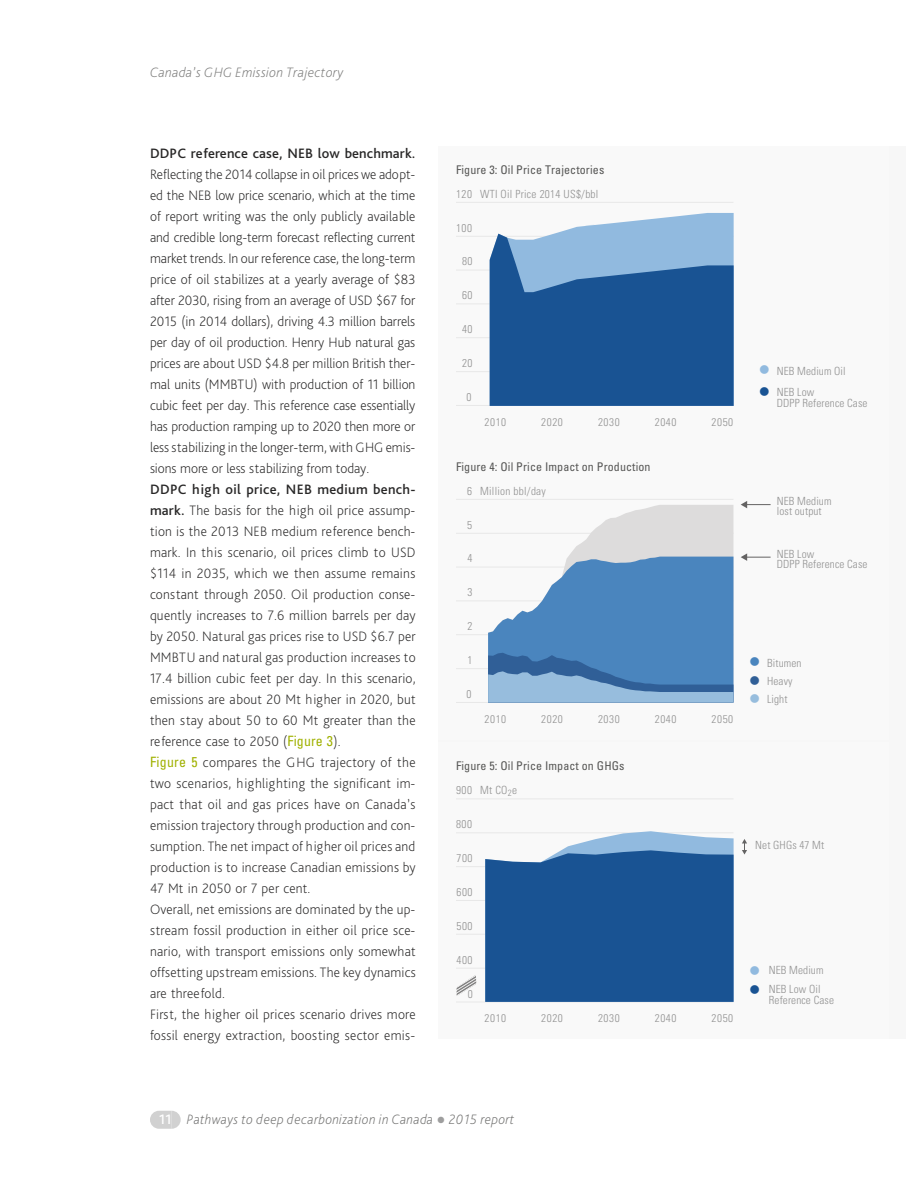
<style>
.page{position:relative;width:906px;height:1185px;background:#fff}
.page>*{position:absolute;margin:0;border:0;box-sizing:border-box;transform-origin:0 0}
.t1{font:15px "Wingdings";color:#91badf}
.t2{font:15px "Wingdings";color:#195393}
.t3{font:15px "Wingdings";color:#305f97}
.t4{font:15px "Wingdings";color:#4a85be}
.t5{font:15px "Wingdings";color:#97bddd}
._00_DDPP_Normal{font:200 14.25px/21px "Bliss Pro";letter-spacing:.015em;color:#282727;text-align:justify}
._00_DDPP_Normal_cond{font:200 14.25px/21px "Bliss Pro";letter-spacing:-.005em;color:#282727;text-align:justify}
.t6{font:italic 200 14.25px "Bliss Pro";letter-spacing:.025em;color:#737372}
.t7{font:italic 200 14.25px "Bliss Pro";letter-spacing:.02em;color:#7e7e7d}
.t8{font:condensed 12px "Univers LT Std";letter-spacing:.01em;color:#575756}
.t9{font:300 condensed 11.25px/10.5px "Univers LT Std";letter-spacing:.01em;color:#929292}
.t10{font:300 condensed 11.1px "Univers LT Std";letter-spacing:.05em;color:#929292}
.s1{font-weight:500}
.s2{font-family:"Univers LT Std";font-weight:400;font-stretch:condensed;color:#a0b100}
.s3{font-weight:500;font-style:normal;color:#fff}
</style>
<div class="page">
<div style="left:159px;top:1111px;width:13px;height:18px;background:#d1d1d1"></div>
<svg style="left:150px;top:1111px;width:9px;height:18px"></svg>
<svg style="left:172px;top:1111px;width:9px;height:18px"></svg>
<div style="left:438px;top:146px;width:468px;height:297px;background:#f7f7f7"></div>
<hr style="left:456px;top:405px;width:278px;height:1px;background:#e8e8e8">
<hr style="left:456px;top:371px;width:278px;height:1px;background:#e8e8e8">
<hr style="left:456px;top:337px;width:278px;height:1px;background:#e8e8e8">
<hr style="left:456px;top:304px;width:278px;height:1px;background:#e8e8e8">
<hr style="left:456px;top:270px;width:278px;height:1px;background:#e8e8e8">
<hr style="left:456px;top:236px;width:278px;height:1px;background:#e8e8e8">
<hr style="left:456px;top:202px;width:278px;height:1px;background:#e8e8e8">
<svg style="left:498px;top:213px;width:236px;height:21px"></svg>
<svg style="left:490px;top:234px;width:244px;height:172px;background:#346aa4"></svg>
<div style="left:438px;top:443px;width:468px;height:299px;background:#f7f7f7"></div>
<hr style="left:456px;top:702px;width:278px;height:1px;background:#e8e8e8">
<hr style="left:456px;top:668px;width:278px;height:1px;background:#e8e8e8">
<hr style="left:456px;top:634px;width:278px;height:1px;background:#e8e8e8">
<hr style="left:456px;top:601px;width:278px;height:1px;background:#e8e8e8">
<hr style="left:456px;top:567px;width:278px;height:1px;background:#e8e8e8">
<hr style="left:456px;top:533px;width:278px;height:1px;background:#e8e8e8">
<hr style="left:456px;top:499px;width:278px;height:1px;background:#e8e8e8">
<svg style="left:568px;top:505px;width:165px;height:52px;fill:#dddcdc"></svg>
<svg style="left:488px;top:557px;width:245px;height:146px;background:#6696c5"></svg>
<svg style="left:741px;top:501px;width:30px;height:7px"></svg>
<svg style="left:741px;top:553px;width:30px;height:8px"></svg>
<div style="left:438px;top:742px;width:468px;height:298px;background:#f7f7f7"></div>
<hr style="left:456px;top:1002px;width:278px;height:1px;background:#e8e8e8">
<hr style="left:456px;top:968px;width:278px;height:1px;background:#e8e8e8">
<hr style="left:456px;top:934px;width:278px;height:1px;background:#e8e8e8">
<hr style="left:456px;top:900px;width:278px;height:1px;background:#e8e8e8">
<hr style="left:456px;top:866px;width:278px;height:1px;background:#e8e8e8">
<hr style="left:456px;top:833px;width:278px;height:1px;background:#e8e8e8">
<hr style="left:456px;top:799px;width:278px;height:1px;background:#e8e8e8">
<svg style="left:485px;top:831px;width:249px;height:171px;background:#32669f"></svg>
<svg style="left:742px;top:839px;width:5px;height:16px"></svg>
<svg style="left:457px;top:975px;width:19px;height:21px"></svg>
<p class="t7" style="left:150px;top:63px;width:195px">Canada’s GHG Emission Trajectory</p>
<p class="_00_DDPP_Normal_cond" style="left:150px;top:142px;width:267px"><span class="s1">DDPC reference case, NEB low benchmark.<br></span>Reflecting the 2014 collapse in oil prices we adopt&shy;ed the NEB low price scenario, which at the time of report writing was the only publicly available and credible long-term forecast reflecting current market trends. In our reference case, the long-term price of oil stabilizes at a yearly average of $83 after 2030, rising from an average of USD $67 for 2015 (in 2014 dollars), driving 4.3 million barrels per day of oil production. Henry Hub natural gas prices are about USD $4.8 per million British ther&shy;mal units (MMBTU) with production of 11 billion cubic feet per day. This reference case essentially has production ramping up to 2020 then more or less stabilizing in the longer-term, with GHG emis&shy;sions more or less stabilizing from today.</p>
<p class="_00_DDPP_Normal" style="left:150px;top:478px;width:267px"><span class="s1">DDPC high oil price, NEB medium bench&shy;mark.</span> The basis for the high oil price assump&shy;tion is the 2013 NEB medium reference bench&shy;mark. In this scenario, oil prices climb to USD $114 in 2035, which we then assume remains constant through 2050. Oil production conse&shy;quently increases to 7.6 million barrels per day by 2050. Natural gas prices rise to USD $6.7 per MMBTU and natural gas production increases to 17.4 billion cubic feet per day. In this scenario, emissions are about 20 Mt higher in 2020, but then stay about 50 to 60 Mt greater than the reference case to 2050 (<span class="s2">Figure 3</span>).</p>
<p class="_00_DDPP_Normal" style="left:150px;top:751px;width:267px"><span class="s2">Figure 5</span> compares the GHG trajectory of the two scenarios, highlighting the significant im&shy;pact that oil and gas prices have on Canada’s emission trajectory through production and con&shy;sumption. The net impact of higher oil prices and production is to increase Canadian emissions by 47 Mt in 2050 or 7 per cent.</p>
<p class="_00_DDPP_Normal" style="left:150px;top:898px;width:267px">Overall, net emissions are dominated by the up&shy;stream fossil production in either oil price sce&shy;nario, with transport emissions only somewhat offsetting upstream emissions. The key dynamics are threefold.</p>
<p class="_00_DDPP_Normal" style="left:150px;top:1003px;width:267px">First, the higher oil prices scenario drives more fossil energy extraction, boosting sector emis-</p>
<p class="t8" style="left:456px;top:162px;width:150px">Figure 3: Oil Price Trajectories</p>
<p class="t9" style="left:456px;top:188px;width:18px">120</p>
<p class="t9" style="left:480px;top:188px;width:120px">WTI Oil Price 2014 US$/bbl</p>
<p class="t9" style="left:456px;top:222px;width:18px">100</p>
<p class="t9" style="left:462px;top:256px;width:12px">80</p>
<p class="t9" style="left:462px;top:290px;width:12px">60</p>
<p class="t9" style="left:462px;top:324px;width:12px">40</p>
<p class="t9" style="left:462px;top:358px;width:12px">20</p>
<p class="t9" style="left:466px;top:392px;width:6px">0</p>
<p class="t10" style="left:485px;top:415px;width:23px">2010</p>
<p class="t10" style="left:541px;top:415px;width:23px">2020</p>
<p class="t10" style="left:598px;top:415px;width:23px">2030</p>
<p class="t10" style="left:655px;top:415px;width:23px">2040</p>
<p class="t10" style="left:712px;top:415px;width:23px">2050</p>
<p class="t8" style="left:456px;top:459px;width:196px">Figure 4: Oil Price Impact on Production</p>
<p class="t9" style="left:467px;top:485px;width:6px">6</p>
<p class="t9" style="left:480px;top:485px;width:67px">Million bbl/day</p>
<p class="t9" style="left:467px;top:519px;width:6px">5</p>
<p class="t9" style="left:468px;top:553px;width:6px">4</p>
<p class="t9" style="left:468px;top:587px;width:6px">3</p>
<p class="t9" style="left:468px;top:621px;width:6px">2</p>
<p class="t9" style="left:468px;top:655px;width:6px">1</p>
<p class="t9" style="left:466px;top:689px;width:6px">0</p>
<p class="t10" style="left:485px;top:712px;width:23px">2010</p>
<p class="t10" style="left:541px;top:712px;width:23px">2020</p>
<p class="t10" style="left:598px;top:712px;width:23px">2030</p>
<p class="t10" style="left:655px;top:712px;width:23px">2040</p>
<p class="t10" style="left:712px;top:712px;width:23px">2050</p>
<p class="t8" style="left:456px;top:759px;width:170px">Figure 5: Oil Price Impact on GHGs</p>
<p class="t9" style="left:456px;top:785px;width:18px">900</p>
<p class="t9" style="left:480px;top:785px;width:38px">Mt CO<sub>2</sub>e</p>
<p class="t9" style="left:456px;top:819px;width:18px">800</p>
<p class="t9" style="left:456px;top:853px;width:18px">700</p>
<p class="t9" style="left:456px;top:886px;width:18px">600</p>
<p class="t9" style="left:456px;top:920px;width:18px">500</p>
<p class="t9" style="left:456px;top:955px;width:18px">400</p>
<p class="t9" style="left:468px;top:988px;width:6px">0</p>
<p class="t10" style="left:485px;top:1012px;width:23px">2010</p>
<p class="t10" style="left:541px;top:1012px;width:23px">2020</p>
<p class="t10" style="left:598px;top:1012px;width:23px">2030</p>
<p class="t10" style="left:655px;top:1012px;width:23px">2040</p>
<p class="t10" style="left:712px;top:1012px;width:23px">2050</p>
<p class="t1" style="left:759px;top:362px;width:13px">●</p>
<p class="t2" style="left:759px;top:383px;width:13px">●</p>
<p class="t9" style="left:777px;top:365px;width:70px">NEB Medium Oil</p>
<p class="t9" style="left:777px;top:387px;width:92px">NEB Low<br>DDPP Reference Case</p>
<p class="t9" style="left:777px;top:495px;width:56px">NEB Medium lost output</p>
<p class="t9" style="left:777px;top:548px;width:92px">NEB Low<br>DDPP Reference Case</p>
<p class="t4" style="left:749px;top:654px;width:13px">●</p>
<p class="t5" style="left:749px;top:691px;width:13px">●</p>
<p class="t3" style="left:749px;top:672px;width:13px">●</p>
<p class="t9" style="left:767px;top:657px;width:36px">Bitumen</p>
<p class="t9" style="left:767px;top:693px;width:22px">Light</p>
<p class="t9" style="left:767px;top:676px;width:27px">Heavy</p>
<p class="t9" style="left:755px;top:840px;width:70px">Net GHGs 47 Mt</p>
<p class="t9" style="left:769px;top:965px;width:56px">NEB Medium</p>
<p class="t9" style="left:769px;top:984px;width:67px">NEB Low Oil<br>Reference Case</p>
<p class="t6" style="left:159px;top:1111px;width:357px"><span class="s3">11</span> Pathways to deep decarbonization in Canada 2015 report</p>
</div>
